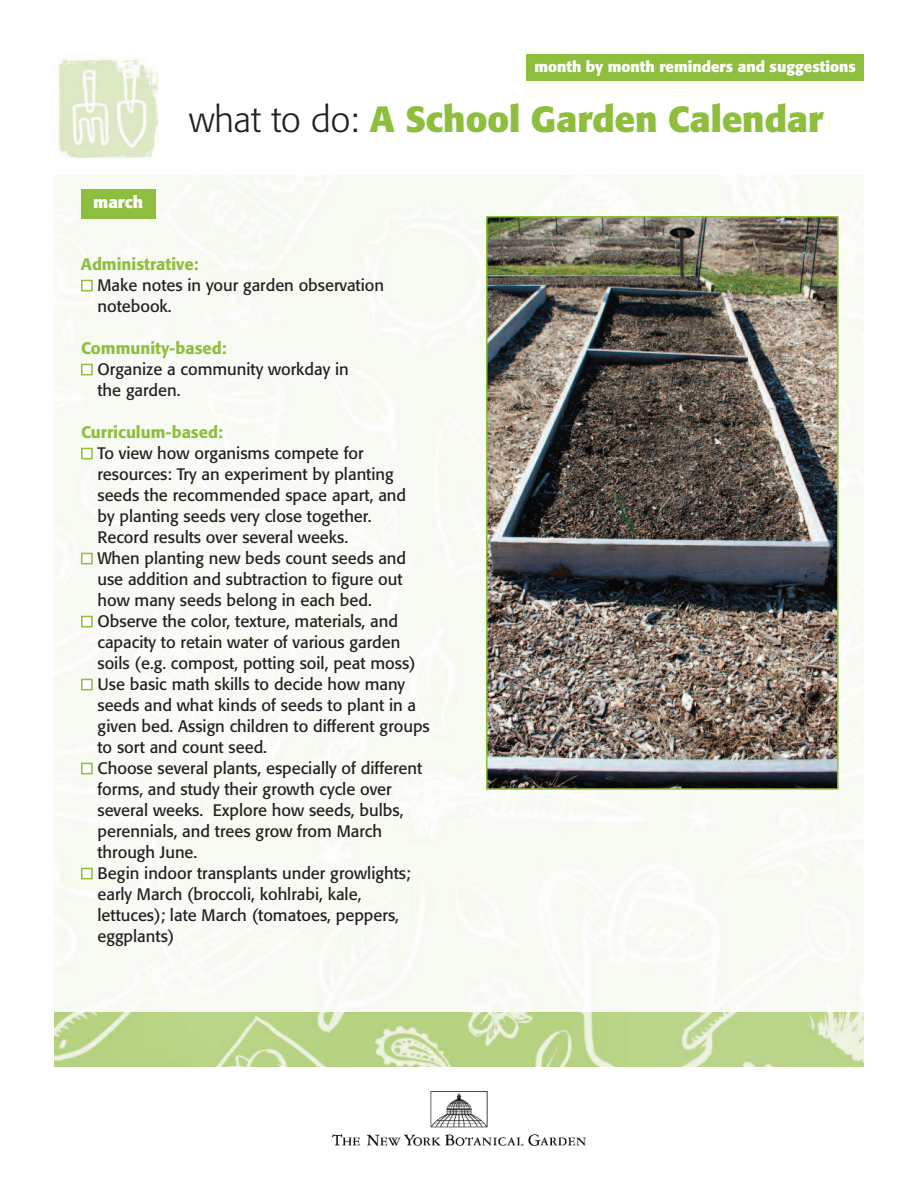
<style>
.page{position:relative;width:918px;height:1188px;background:#fff}
.page>*{position:absolute;margin:0;border:0;box-sizing:border-box;transform-origin:0 0}
.t1{font:700 36px "Formata";color:#8dbe3e}
.t2{font:16.5px/21px "Formata";color:#231f20}
.t3{font:500 16.5px "Formata";color:#8dbe3e}
.t4{font:700 16.5px "Formata";color:#fff}
.t5{font:700 15px "Formata";color:#fff}
.s1{font-weight:300;color:#231f20}
</style>
<div class="page">
<div style="left:54px;top:176px;width:810px;height:836px;background:#f8fbf3"></div>
<img style="left:54px;top:1012px;width:810px;height:55px">
<img style="left:58px;top:59px;width:101px;height:99px">
<div style="left:527px;top:54px;width:337px;height:27px;background:#8dbe3e"></div>
<div style="left:81px;top:189px;width:74px;height:30px;background:#8dbe3e"></div>
<div style="left:82px;top:281px;width:9px;height:9px;background:#fff"></div>
<div style="left:81px;top:280px;width:12px;height:11px;border:2px solid #8dbe3e"></div>
<div style="left:82px;top:365px;width:9px;height:9px;background:#fff"></div>
<div style="left:81px;top:364px;width:12px;height:11px;border:2px solid #8dbe3e"></div>
<div style="left:82px;top:449px;width:9px;height:9px;background:#fff"></div>
<div style="left:81px;top:448px;width:12px;height:11px;border:2px solid #8dbe3e"></div>
<div style="left:82px;top:554px;width:9px;height:9px;background:#fff"></div>
<div style="left:81px;top:553px;width:12px;height:11px;border:2px solid #8dbe3e"></div>
<div style="left:82px;top:617px;width:9px;height:9px;background:#fff"></div>
<div style="left:81px;top:616px;width:12px;height:11px;border:2px solid #8dbe3e"></div>
<div style="left:82px;top:680px;width:9px;height:9px;background:#fff"></div>
<div style="left:81px;top:679px;width:12px;height:11px;border:2px solid #8dbe3e"></div>
<div style="left:82px;top:764px;width:9px;height:9px;background:#fff"></div>
<div style="left:81px;top:763px;width:12px;height:11px;border:2px solid #8dbe3e"></div>
<div style="left:82px;top:869px;width:9px;height:9px;background:#fff"></div>
<div style="left:81px;top:868px;width:12px;height:11px;border:2px solid #8dbe3e"></div>
<img style="left:333px;top:1091px;width:252px;height:54px">
<img style="left:489px;top:219px;width:347px;height:568px">
<div style="left:486px;top:216px;width:353px;height:574px;border:2px solid #8dbe3e"></div>
<p class="t5" style="left:534px;top:57px;width:323px">month by month reminders and suggestions</p>
<p class="t4" style="left:93px;top:192px;width:51px">march</p>
<h1 class="t1" style="left:189px;top:96px;width:636px"><span class="s1">what to do:</span> A School Garden Calendar</h1>
<p class="t3" style="left:81px;top:254px;width:119px">Administrative:</p>
<p class="t2" style="left:98px;top:275px;width:288px">Make notes in your garden observation notebook.</p>
<p class="t3" style="left:81px;top:338px;width:147px">Community-based:</p>
<p class="t2" style="left:97px;top:359px;width:253px">Organize a community workday in the garden.</p>
<p class="t3" style="left:81px;top:422px;width:143px">Curriculum-based:</p>
<p class="t2" style="left:97px;top:443px;width:334px">To view how organisms compete for resources: Try an experiment by planting seeds the recommended space apart, and<br>by planting seeds very close together.<br>Record results over several weeks.<br>When planting new beds count seeds and use addition and subtraction to figure out how many seeds belong in each bed.<br>Observe the color, texture, materials, and capacity to retain water of various garden soils (e.g. compost, potting soil, peat moss)<br>Use basic math skills to decide how many seeds and what kinds of seeds to plant in a given bed. Assign children to different groups to sort and count seed.<br>Choose several plants, especially of different forms, and study their growth cycle over several weeks. Explore how seeds, bulbs, perennials, and trees grow from March through June.<br>Begin indoor transplants under growlights; early March (broccoli, kohlrabi, kale, lettuces); late March (tomatoes, peppers, eggplants)</p>
</div>
